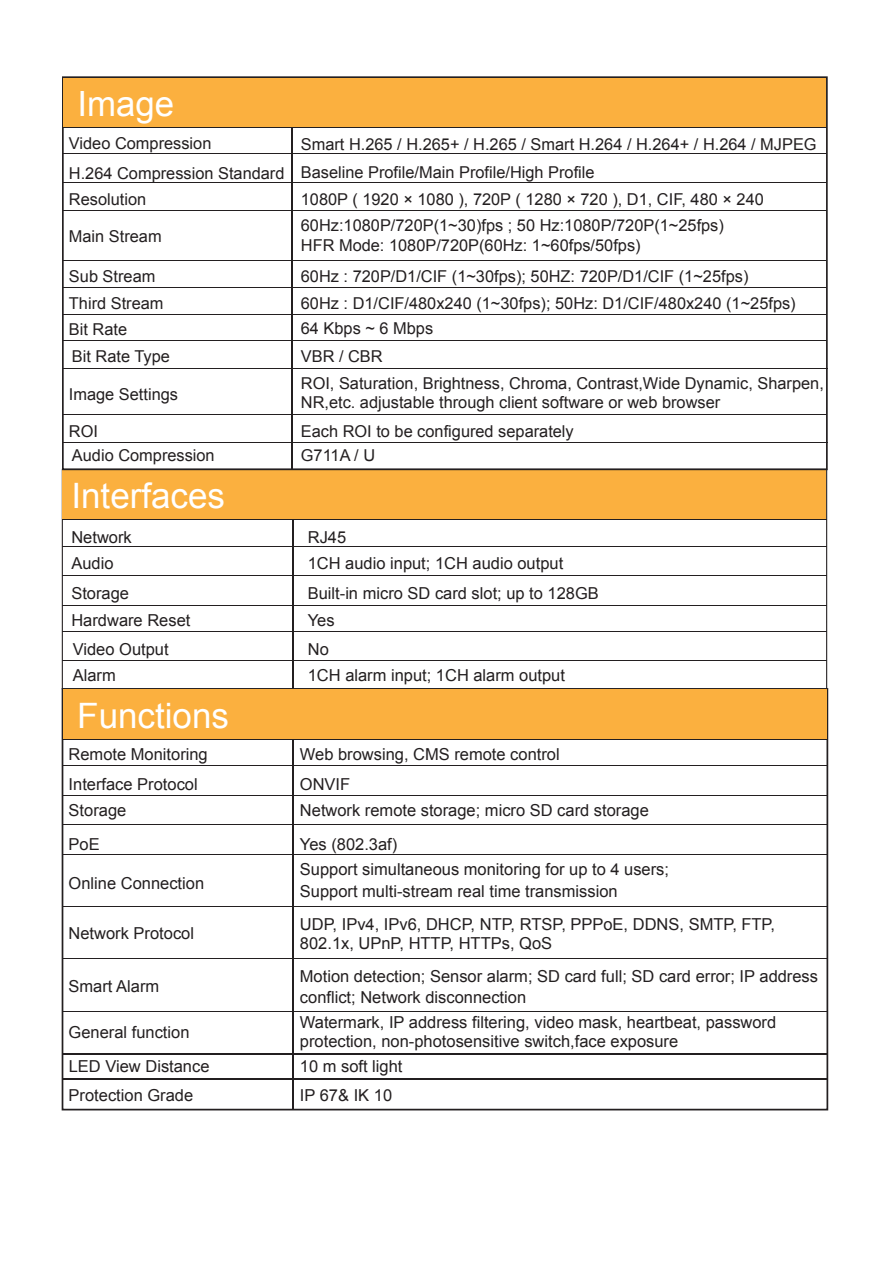
<style>
.page{position:relative;width:893px;height:1263px;background:#fff}
.page>*{position:absolute;margin:0;border:0;box-sizing:border-box;transform-origin:0 0}
.t1{font:34.95px "Arial";color:#fff}
.t2{font:34.8px "Arial";color:#fff}
.t3{font:16.5px/25.7px "Arial";color:#231f20}
.t4{font:16.35px/26.4px "Arial";color:#231f20}
</style>
<div class="page">
<hr style="left:62px;top:605px;width:765px;height:1px;background:#231f20">
<hr style="left:62px;top:631px;width:765px;height:1px;background:#231f20">
<hr style="left:62px;top:660px;width:765px;height:1px;background:#231f20">
<hr style="left:62px;top:575px;width:765px;height:1px;background:#231f20">
<hr style="left:62px;top:546px;width:765px;height:1px;background:#231f20">
<div style="left:63px;top:470px;width:763px;height:50px;background:#fbb03f"></div>
<hr style="left:62px;top:519px;width:765px;height:1px;background:#231f20">
<hr style="left:292px;top:520px;width:1px;height:169px;background:#231f20">
<hr style="left:63px;top:182px;width:763px;height:1px;background:#231f20">
<hr style="left:63px;top:210px;width:763px;height:1px;background:#231f20">
<hr style="left:63px;top:260px;width:763px;height:1px;background:#231f20">
<hr style="left:63px;top:288px;width:763px;height:1px;background:#231f20">
<hr style="left:63px;top:153px;width:763px;height:1px;background:#231f20">
<div style="left:62px;top:76px;width:766px;height:394px;border:2px solid #231f20"></div>
<div style="left:64px;top:78px;width:762px;height:49px;background:#fbb03f"></div>
<hr style="left:63px;top:127px;width:763px;height:1px;background:#231f20">
<hr style="left:291px;top:127px;width:1px;height:342px;background:#231f20">
<hr style="left:63px;top:340px;width:763px;height:1px;background:#231f20">
<hr style="left:63px;top:314px;width:763px;height:1px;background:#231f20">
<hr style="left:63px;top:414px;width:763px;height:1px;background:#231f20">
<hr style="left:63px;top:442px;width:764px;height:1px;background:#231f20">
<hr style="left:63px;top:368px;width:764px;height:1px;background:#231f20">
<hr style="left:63px;top:795px;width:764px;height:1px;background:#231f20">
<hr style="left:63px;top:824px;width:764px;height:1px;background:#231f20">
<hr style="left:63px;top:854px;width:764px;height:1px;background:#231f20">
<hr style="left:63px;top:906px;width:764px;height:1px;background:#231f20">
<hr style="left:63px;top:957px;width:764px;height:1px;background:#231f20">
<hr style="left:63px;top:1011px;width:764px;height:1px;background:#231f20">
<hr style="left:63px;top:1053px;width:764px;height:1px;background:#231f20">
<hr style="left:63px;top:1078px;width:764px;height:2px;background:#231f20">
<hr style="left:63px;top:765px;width:764px;height:1px;background:#231f20">
<div style="left:63px;top:690px;width:763px;height:49px;background:#fbb03f"></div>
<hr style="left:63px;top:739px;width:764px;height:1px;background:#231f20">
<hr style="left:292px;top:739px;width:2px;height:370px;background:#231f20">
<h2 class="t2" style="left:78px;top:81px;width:98px">Image</h2>
<p class="t4" style="left:69px;top:130px;width:144px">Video Compression</p>
<p class="t4" style="left:69px;top:160px;width:217px">H.264 Compression Standard<br>Resolution</p>
<p class="t4" style="left:69px;top:223px;width:94px">Main Stream</p>
<p class="t4" style="left:69px;top:264px;width:88px">Sub Stream</p>
<p class="t4" style="left:301px;top:131px;width:517px">Smart H.265 / H.265+ / H.265 / Smart H.264 / H.264+ / H.264 / MJPEG</p>
<p class="t4" style="left:301px;top:159px;width:464px;line-height:27.2px">Baseline Profile/Main Profile/High Profile<br>1080P ( 1920 × 1080 ), 720P ( 1280 × 720 ), D1, CIF, 480 × 240</p>
<p class="t4" style="left:301px;top:215px;width:425px;line-height:20.9px">60Hz:1080P/720P(1~30)fps ; 50 Hz:1080P/720P(1~25fps)<br>HFR Mode: 1080P/720P(60Hz: 1~60fps/50fps)</p>
<p class="t4" style="left:301px;top:264px;width:449px">60Hz : 720P/D1/CIF (1~30fps); 50HZ: 720P/D1/CIF (1~25fps)</p>
<p class="t4" style="left:69px;top:291px;width:96px">Third Stream</p>
<p class="t4" style="left:301px;top:290px;width:496px">60Hz : D1/CIF/480x240 (1~30fps); 50Hz: D1/CIF/480x240 (1~25fps)</p>
<p class="t4" style="left:72px;top:343px;width:99px">Bit Rate Type</p>
<p class="t4" style="left:301px;top:343px;width:83px">VBR / CBR</p>
<p class="t4" style="left:69px;top:316px;width:60px">Bit Rate</p>
<p class="t4" style="left:301px;top:315px;width:134px">64 Kbps ~ 6 Mbps</p>
<p class="t4" style="left:301px;top:375px;width:525px;line-height:18.5px">ROI, Saturation, Brightness, Chroma, Contrast,Wide Dynamic, Sharpen,<br>NR,etc. adjustable through client software or web browser</p>
<p class="t4" style="left:69px;top:382px;width:111px">Image Settings</p>
<p class="t4" style="left:69px;top:418px;width:31px">ROI</p>
<p class="t4" style="left:301px;top:418px;width:274px">Each ROI to be configured separately</p>
<p class="t4" style="left:72px;top:443px;width:144px">Audio Compression</p>
<p class="t4" style="left:301px;top:442px;width:76px">G711A / U</p>
<h1 class="t1" style="left:71px;top:473px;width:155px">Interfaces</h1>
<p class="t3" style="left:71px;top:524px;width:62px">Network</p>
<p class="t3" style="left:71px;top:551px;width:44px">Audio</p>
<p class="t3" style="left:308px;top:524px;width:40px">RJ45</p>
<p class="t3" style="left:308px;top:551px;width:257px">1CH audio input; 1CH audio output</p>
<p class="t3" style="left:71px;top:581px;width:59px">Storage</p>
<p class="t3" style="left:308px;top:581px;width:293px">Built-in micro SD card slot; up to 128GB</p>
<p class="t3" style="left:71px;top:607px;width:120px">Hardware Reset</p>
<p class="t3" style="left:308px;top:607px;width:28px">Yes</p>
<p class="t3" style="left:73px;top:637px;width:97px">Video Output</p>
<p class="t3" style="left:308px;top:636px;width:23px">No</p>
<p class="t3" style="left:73px;top:662px;width:45px">Alarm</p>
<p class="t3" style="left:308px;top:662px;width:259px">1CH alarm input; 1CH alarm output</p>
<h1 class="t1" style="left:77px;top:692px;width:153px">Functions</h1>
<p class="t3" style="left:69px;top:742px;width:141px">Remote Monitoring</p>
<p class="t3" style="left:69px;top:772px;width:131px">Interface Protocol<br>Storage</p>
<p class="t3" style="left:69px;top:832px;width:33px">PoE</p>
<p class="t3" style="left:69px;top:870px;width:137px">Online Connection</p>
<p class="t3" style="left:69px;top:921px;width:127px">Network Protocol</p>
<p class="t3" style="left:69px;top:973px;width:92px">Smart Alarm</p>
<p class="t3" style="left:69px;top:1019px;width:122px">General function</p>
<p class="t3" style="left:300px;top:742px;width:261px">Web browsing, CMS remote control</p>
<p class="t3" style="left:300px;top:772px;width:350px">ONVIF<br>Network remote storage; micro SD card storage</p>
<p class="t3" style="left:300px;top:832px;width:371px;line-height:25.2px">Yes (802.3af)<br>Support simultaneous monitoring for up to 4 users;</p>
<p class="t3" style="left:300px;top:875px;width:477px;line-height:33.2px">Support multi-stream real time transmission<br>UDP, IPv4, IPv6, DHCP, NTP, RTSP, PPPoE, DDNS, SMTP, FTP,</p>
<p class="t3" style="left:300px;top:926px;width:520px;line-height:33.8px">802.1x, UPnP, HTTP, HTTPs, QoS<br>Motion detection; Sensor alarm; SD card full; SD card error; IP address</p>
<p class="t3" style="left:300px;top:985px;width:478px;line-height:24.8px">conflict; Network disconnection<br>Watermark, IP address filtering, video mask, heartbeat, password</p>
<p class="t3" style="left:300px;top:1029px;width:380px">protection, non-photosensitive switch,face exposure</p>
<p class="t3" style="left:69px;top:1054px;width:142px">LED View Distance</p>
<p class="t3" style="left:300px;top:1054px;width:104px">10 m soft light</p>
<p class="t3" style="left:69px;top:1082px;width:126px">Protection Grade</p>
<p class="t3" style="left:300px;top:1082px;width:94px">IP 67&amp; IK 10</p>
</div>
